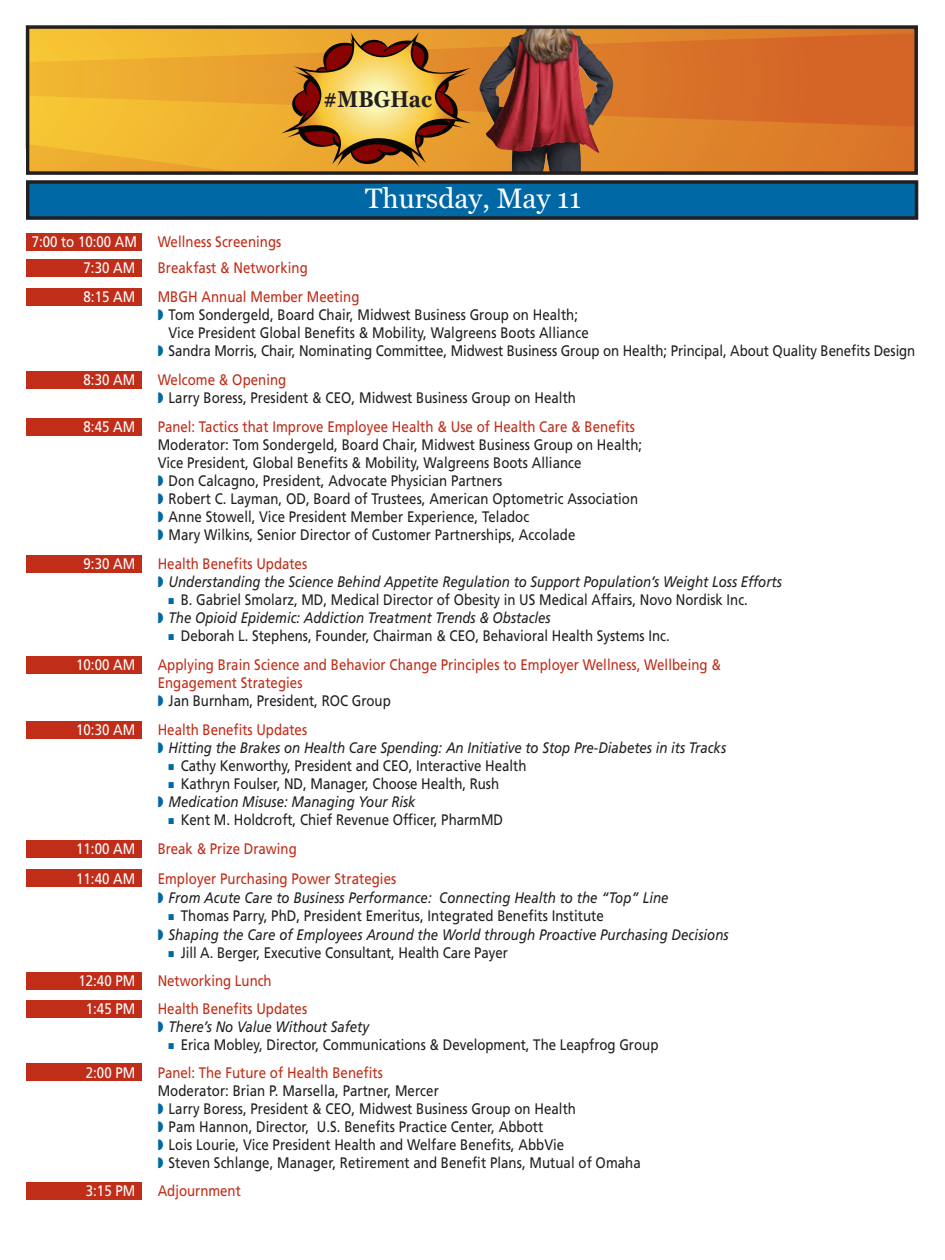
<style>
.page{position:relative;width:945px;height:1260px;background:#fff}
.page>*{position:absolute;margin:0;border:0;box-sizing:border-box;transform-origin:0 0}
.t1{font:28px "Georgia";color:#fff}
.t2{font:700 22.75px "Georgia";letter-spacing:.005em;color:#231f20;scale:.89 1}
.t3{font:15.22px/17.8px "Frutiger";letter-spacing:.005em;color:#231f20;scale:.87 1}
.t4{font:italic 15.22px/17.8px "Frutiger";color:#231f20;scale:.87 1}
.t5{font:15.22px/17.8px "Frutiger";letter-spacing:.005em;color:#c02d19;scale:.87 1}
.t6{font:15.22px "Frutiger";letter-spacing:.005em;color:#fff;scale:.87 1}
.s1{color:#0068a5}
.s2{color:#c02d19}
.s3{font-style:normal;color:#c02d19}
.s4{font-style:italic}
.s5{color:#231f20}
.s6{font-style:normal}
</style>
<div class="page">
<svg style="left:31px;top:33px;width:882px;height:46px;background:#e28d2c"></svg>
<svg style="left:31px;top:79px;width:882px;height:91px;background:#e4922c"></svg>
<img style="left:479px;top:30px;width:134px;height:140px">
<div style="left:26px;top:25px;width:892px;height:150px;border:4px solid #231f20"></div>
<div style="left:9px;top:1001px;width:132px;height:17px;background:#c02d19"></div>
<div style="left:9px;top:1182px;width:132px;height:17px;background:#c02d19"></div>
<div style="left:9px;top:1064px;width:132px;height:17px;background:#c02d19"></div>
<div style="left:9px;top:972px;width:132px;height:17px;background:#c02d19"></div>
<div style="left:9px;top:870px;width:132px;height:17px;background:#c02d19"></div>
<div style="left:9px;top:841px;width:132px;height:17px;background:#c02d19"></div>
<div style="left:9px;top:722px;width:132px;height:17px;background:#c02d19"></div>
<div style="left:9px;top:656px;width:132px;height:17px;background:#c02d19"></div>
<div style="left:9px;top:555px;width:132px;height:17px;background:#c02d19"></div>
<div style="left:9px;top:419px;width:132px;height:17px;background:#c02d19"></div>
<div style="left:9px;top:372px;width:132px;height:17px;background:#c02d19"></div>
<div style="left:9px;top:288px;width:132px;height:17px;background:#c02d19"></div>
<div style="left:9px;top:259px;width:132px;height:17px;background:#c02d19"></div>
<div style="left:9px;top:234px;width:132px;height:17px;background:#c02d19"></div>
<div style="left:28px;top:182px;width:889px;height:36px;background:#0068a5"></div>
<div style="left:26px;top:180px;width:892px;height:40px;border:4px solid #231f20"></div>
<svg style="left:281px;top:31px;width:191px;height:138px;background:#c88e39"></svg>
<div style="left:0;top:149px;width:25px;height:1079px;background:#fff"></div>
<h2 class="t2" style="left:323px;top:86px;width:124px">#MBGHac</h2>
<h1 class="t1" style="left:365px;top:182px;width:218px">Thursday, May 11</h1>
<p class="t6" style="left:32px;top:236px;width:122px">7:00 to 10:00 AM</p>
<p class="t5" style="left:158px;top:234px;width:144px">Wellness Screenings</p>
<p class="t6" style="left:84px;top:261px;width:61px">7:30 AM</p>
<p class="t5" style="left:158px;top:260px;width:174px">Breakfast &amp; Networking</p>
<p class="t6" style="left:84px;top:291px;width:61px">8:15 AM</p>
<p class="t5" style="left:158px;top:289px;width:234px">MBGH Annual Member Meeting</p>
<p class="t3" style="left:158px;top:307px;width:485px"><span class="s1">◗</span> Tom Sondergeld, Board Chair, Midwest Business Group on Health;</p>
<p class="t3" style="left:169px;top:325px;width:484px">Vice President Global Benefits &amp; Mobility, Walgreens Boots Alliance</p>
<p class="t3" style="left:158px;top:343px;width:872px"><span class="s1">◗</span> Sandra Morris, Chair, Nominating Committee, Midwest Business Group on Health; Principal, About Quality Benefits Design</p>
<p class="t6" style="left:84px;top:374px;width:61px">8:30 AM</p>
<p class="t3" style="left:158px;top:372px;width:482px"><span class="s2">Welcome &amp; Opening<br></span><span class="s1">◗</span> Larry Boress, President &amp; CEO, Midwest Business Group on Health</p>
<p class="t6" style="left:84px;top:421px;width:61px">8:45 AM</p>
<p class="t5" style="left:158px;top:419px;width:550px">Panel: Tactics that Improve Employee Health &amp; Use of Health Care &amp; Benefits</p>
<p class="t3" style="left:158px;top:437px;width:558px">Moderator: Tom Sondergeld, Board Chair, Midwest Business Group on Health; Vice President, Global Benefits &amp; Mobility, Walgreens Boots Alliance<br><span class="s1">◗</span> Don Calcagno, President, Advocate Physician Partners<br><span class="s1">◗</span> Robert C. Layman, OD, Board of Trustees, American Optometric Association <span class="s1">◗</span> Anne Stowell, Vice President Member Experience, Teladoc<br><span class="s1">◗</span> Mary Wilkins, Senior Director of Customer Partnerships, Accolade</p>
<p class="t6" style="left:84px;top:558px;width:61px">9:30 AM</p>
<p class="t4" style="left:158px;top:556px;width:719px"><span class="s3">Health Benefits Updates<br></span><span class="s1">◗</span> Understanding the Science Behind Appetite Regulation to Support Population’s Weight Loss Efforts</p>
<p class="t3" style="left:158px;top:592px;width:680px;text-indent:11px"><span class="s1">■</span> B. Gabriel Smolarz, MD, Medical Director of Obesity in US Medical Affairs, Novo Nordisk Inc. <span class="s1">◗</span> <span class="s4">The Opioid Epidemic: Addiction Treatment Trends &amp; Obstacles</span></p>
<p class="t3" style="left:169px;top:628px;width:577px"><span class="s1">■</span> Deborah L. Stephens, Founder, Chairman &amp; CEO, Behavioral Health Systems Inc.</p>
<p class="t6" style="left:76px;top:659px;width:70px">10:00 AM</p>
<p class="t5" style="left:158px;top:657px;width:649px">Applying Brain Science and Behavior Change Principles to Employer Wellness, Wellbeing &amp;<br>Engagement Strategies<br><span class="s1">◗</span> <span class="s5">Jan Burnham, President, ROC Group</span></p>
<p class="t6" style="left:76px;top:724px;width:70px">10:30 AM</p>
<p class="t4" style="left:158px;top:722px;width:655px"><span class="s3">Health Benefits Updates<br></span><span class="s1">◗</span> Hitting the Brakes on Health Care Spending: An Initiative to Stop Pre-Diabetes in its Tracks</p>
<p class="t3" style="left:169px;top:758px;width:413px"><span class="s1">■</span> Cathy Kenworthy, President and CEO, Interactive Health</p>
<p class="t3" style="left:158px;top:776px;width:394px;text-indent:11px"><span class="s1">■</span> Kathryn Foulser, ND, Manager, Choose Health, Rush <span class="s1">◗</span> <span class="s4">Medication Misuse: Managing Your Risk</span></p>
<p class="t3" style="left:169px;top:812px;width:386px"><span class="s1">■</span> Kent M. Holdcroft, Chief Revenue Officer, PharmMD</p>
<p class="t6" style="left:76px;top:843px;width:70px">11:00 AM</p>
<p class="t5" style="left:158px;top:841px;width:161px">Break &amp; Prize Drawing</p>
<p class="t6" style="left:76px;top:872px;width:70px">11:40 AM</p>
<p class="t4" style="left:158px;top:870px;width:589px;line-height:19.2px"><span class="s3">Employer Purchasing Power Strategies<br></span><span class="s1">◗</span> From Acute Care to Business Performance: Connecting Health to the “Top” Line</p>
<p class="t4" style="left:158px;top:907px;width:658px;line-height:19.2px;text-indent:11px"><span class="s1">■</span> <span class="s6">Thomas Parry, PhD, President Emeritus, Integrated Benefits Institute<br></span><span class="s1">◗</span> Shaping the Care of Employees Around the World through Proactive Purchasing Decisions</p>
<p class="t3" style="left:169px;top:945px;width:391px"><span class="s1">■</span> Jill A. Berger, Executive Consultant, Health Care Payer</p>
<p class="t6" style="left:78px;top:975px;width:67px">12:40 PM</p>
<p class="t5" style="left:158px;top:973px;width:133px">Networking Lunch</p>
<p class="t6" style="left:86px;top:1003px;width:59px">1:45 PM</p>
<p class="t4" style="left:158px;top:1001px;width:244px"><span class="s3">Health Benefits Updates<br></span><span class="s1">◗</span> There’s No Value Without Safety</p>
<p class="t3" style="left:169px;top:1037px;width:565px"><span class="s1">■</span> Erica Mobley, Director, Communications &amp; Development, The Leapfrog Group</p>
<p class="t6" style="left:86px;top:1066px;width:59px">2:00 PM</p>
<p class="t5" style="left:158px;top:1065px;width:260px">Panel: The Future of Health Benefits</p>
<p class="t3" style="left:158px;top:1083px;width:557px">Moderator: Brian P. Marsella, Partner, Mercer<br><span class="s1">◗</span> Larry Boress, President &amp; CEO, Midwest Business Group on Health<br><span class="s1">◗</span> Pam Hannon, Director, U.S. Benefits Practice Center, Abbott<br><span class="s1">◗</span> Lois Lourie, Vice President Health and Welfare Benefits, AbbVie<br><span class="s1">◗</span> Steven Schlange, Manager, Retirement and Benefit Plans, Mutual of Omaha</p>
<p class="t6" style="left:86px;top:1184px;width:59px">3:15 PM</p>
<p class="t5" style="left:158px;top:1183px;width:97px">Adjournment</p>
</div>
